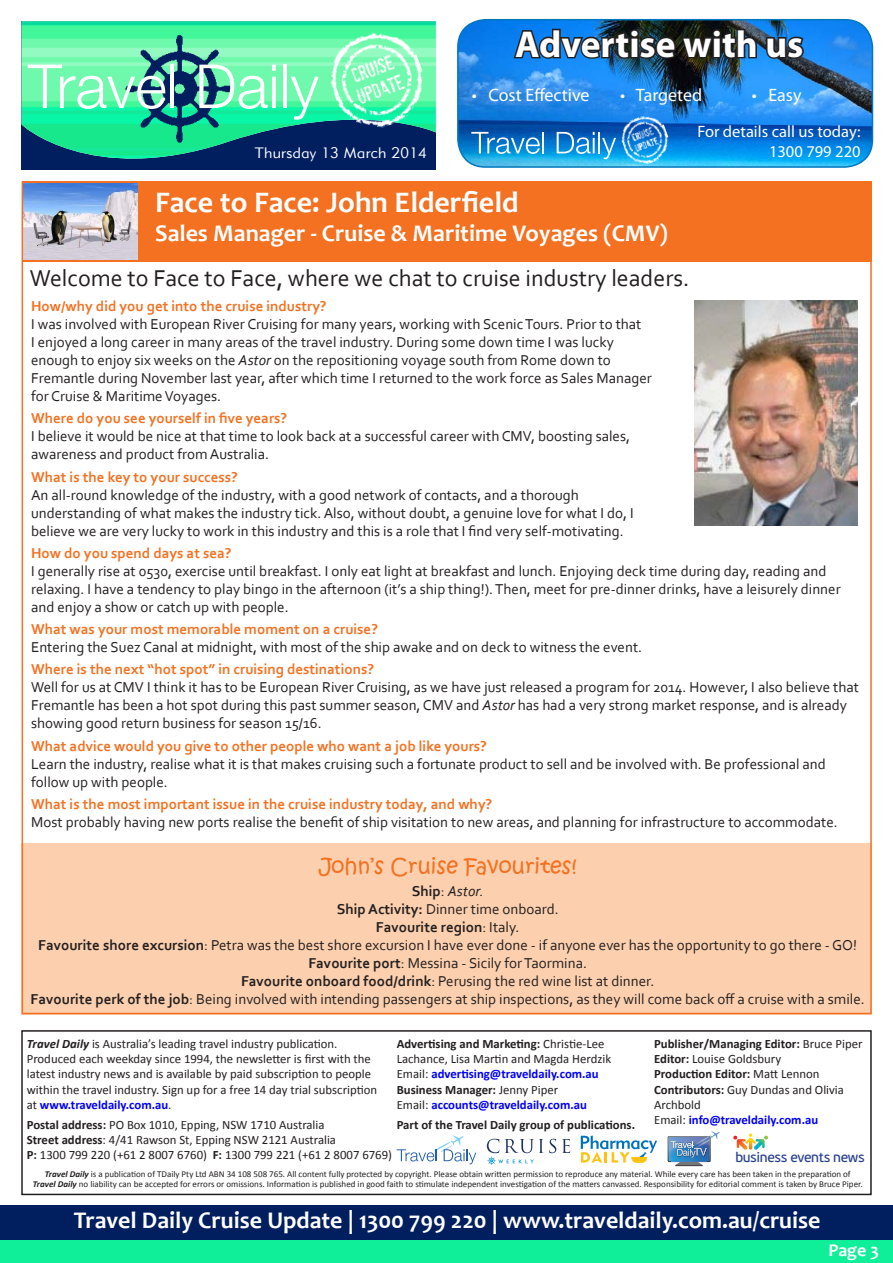
<style>
.page{position:relative;width:893px;height:1263px;background:#fff}
.page>*{position:absolute;margin:0;border:0;box-sizing:border-box;transform-origin:0 0}
.t1{font:700 37.5px "Myriad Pro";color:#fff}
.t2{font:700 30px "Candara";color:#fff}
.t3{font:700 24px "Candara";color:#fff}
.t4{font:24px "Corbel";color:#231f20}
.t5{font:21px "Kristen ITC";color:#f37121}
.t6{font:18px "Myriad Pro";color:#fff}
.t7{font:700 18px "Candara";color:#fff}
.t8{font:16.5px/19.8px "Myriad Pro";color:#fff;text-align:right}
.t9{font:15px/18px "Corbel";color:#231f20}
.t10{font:700 15px "Corbel";color:#f37121}
.t11{font:15px "Geometric 415 TL Light A";letter-spacing:.025em;color:#fff}
.t12{font:13.95px "PF Beau Sans Pro Bbook";letter-spacing:-.03em;color:#253f8e}
.t13{font:12.75px/15.3px "Calibri";color:#231f20}
.t14{font:700 12.75px "Calibri";color:#231f20}
.t15{font:9px/10.8px "Calibri";color:#231f20;text-align:center}
.s1{font-style:italic}
.s2{font-weight:700}
.s3{font-weight:700;color:#00f}
.s4{font-weight:700;font-style:italic}
</style>
<div class="page">
<svg style="left:21px;top:160px;width:415px;height:27px"></svg>
<img style="left:21px;top:21px;width:415px;height:139px">
<img style="left:119px;top:28px;width:119px;height:119px">
<img style="left:319px;top:21px;width:117px;height:118px">
<svg style="left:28px;top:65px;width:138px;height:44px"></svg>
<hr style="left:171px;top:65px;width:3px;height:43px;background:#fff">
<svg style="left:199px;top:65px;width:77px;height:44px"></svg>
<hr style="left:283px;top:65px;width:4px;height:43px;background:#fff">
<svg style="left:291px;top:77px;width:28px;height:42px"></svg>
<div style="left:0;top:1211px;width:893px;height:52px;background:#0fef99"></div>
<div style="left:0;top:1205px;width:893px;height:34px;background:#011e5f"></div>
<div style="left:21px;top:1030px;width:851px;height:165px;border:2px solid #231f20"></div>
<svg style="left:562px;top:1139px;width:8px;height:14px"></svg>
<svg style="left:487px;top:1139px;width:69px;height:26px"></svg>
<svg style="left:668px;top:1131px;width:52px;height:35px"></svg>
<svg style="left:581px;top:1135px;width:76px;height:27px"></svg>
<svg style="left:397px;top:1135px;width:79px;height:29px"></svg>
<svg style="left:733px;top:1133px;width:35px;height:17px"></svg>
<img style="left:458px;top:20px;width:414px;height:147px">
<div style="left:457px;top:19px;width:416px;height:149px;border:2px solid #0077bd;border-radius:28px"></div>
<img style="left:512px;top:18px;width:246px;height:43px">
<svg style="left:765px;top:35px;width:40px;height:25px"></svg>
<img style="left:616px;top:110px;width:59px;height:58px">
<svg style="left:471px;top:132px;width:69px;height:22px;background:#3a91d2"></svg>
<hr style="left:542px;top:132px;width:2px;height:21px;background:#fff">
<svg style="left:557px;top:132px;width:38px;height:22px"></svg>
<hr style="left:598px;top:132px;width:2px;height:21px;background:#fff">
<svg style="left:602px;top:138px;width:14px;height:21px"></svg>
<div style="left:21px;top:844px;width:851px;height:171px;background:#fcd0ae"></div>
<div style="left:22px;top:181px;width:850px;height:81px;background:#f37121"></div>
<img style="left:25px;top:184px;width:112px;height:75px">
<img style="left:694px;top:301px;width:164px;height:224px">
<h1 class="t1" style="left:515px;top:20px;width:290px">Advertise with us</h1>
<p class="t11" style="left:255px;top:143px;width:174px">Thursday 13 March 2014</p>
<p class="t6" style="left:472px;top:84px;width:119px">• Cost Effective</p>
<p class="t6" style="left:620px;top:84px;width:84px">• Targeted</p>
<p class="t6" style="left:752px;top:84px;width:51px">• Easy</p>
<p class="t8" style="left:697px;top:122px;width:165px">For details call us today:<br>1300 799 220</p>
<h2 class="t2" style="left:155px;top:184px;width:365px">Face to Face: John Elderfield</h2>
<h3 class="t3" style="left:155px;top:218px;width:514px">Sales Manager - Cruise &amp; Maritime Voyages (CMV)</h3>
<h3 class="t4" style="left:30px;top:263px;width:661px">Welcome to Face to Face, where we chat to cruise industry leaders.</h3>
<p class="t10" style="left:31px;top:297px;width:297px">How/why did you get into the cruise industry?</p>
<p class="t9" style="left:31px;top:315px;width:622px">I was involved with European River Cruising for many years, working with Scenic Tours. Prior to that<br>I enjoyed a long career in many areas of the travel industry. During some down time I was lucky enough to enjoy six weeks on the <span class="s1">Astor</span> on the repositioning voyage south from Rome down to Fremantle during November last year, after which time I returned to the work force as Sales Manager for Cruise &amp; Maritime Voyages.</p>
<p class="t10" style="left:31px;top:409px;width:258px">Where do you see yourself in five years?</p>
<p class="t9" style="left:31px;top:427px;width:600px">I believe it would be nice at that time to look back at a successful career with CMV, boosting sales, awareness and product from Australia.</p>
<p class="t10" style="left:31px;top:467px;width:208px">What is the key to your success?</p>
<p class="t9" style="left:31px;top:485px;width:604px">An all-round knowledge of the industry, with a good network of contacts, and a thorough understanding of what makes the industry tick. Also, without doubt, a genuine love for what I do, I believe we are very lucky to work in this industry and this is a role that I find very self-motivating.</p>
<p class="t10" style="left:31px;top:543px;width:202px">How do you spend days at sea?</p>
<p class="t9" style="left:31px;top:561px;width:811px">I generally rise at 0530, exercise until breakfast. I only eat light at breakfast and lunch. Enjoying deck time during day, reading and relaxing. I have a tendency to play bingo in the afternoon (it’s a ship thing!). Then, meet for pre-dinner drinks, have a leisurely dinner and enjoy a show or catch up with people.</p>
<p class="t10" style="left:31px;top:620px;width:348px">What was your most memorable moment on a cruise?</p>
<p class="t9" style="left:31px;top:638px;width:613px">Entering the Suez Canal at midnight, with most of the ship awake and on deck to witness the event.</p>
<p class="t10" style="left:31px;top:660px;width:345px">Where is the next “hot spot” in cruising destinations?</p>
<p class="t9" style="left:31px;top:678px;width:829px">Well for us at CMV I think it has to be European River Cruising, as we have just released a program for 2014. However, I also believe that<br>Fremantle has been a hot spot during this past summer season, CMV and <span class="s1">Astor</span> has had a very strong market response, and is already showing good return business for season 15/16.</p>
<p class="t10" style="left:31px;top:736px;width:457px">What advice would you give to other people who want a job like yours?</p>
<p class="t9" style="left:31px;top:754px;width:796px">Learn the industry, realise what it is that makes cruising such a fortunate product to sell and be involved with. Be professional and follow up with people.</p>
<p class="t10" style="left:31px;top:794px;width:462px">What is the most important issue in the cruise industry today, and why?</p>
<p class="t9" style="left:31px;top:812px;width:808px">Most probably having new ports realise the benefit of ship visitation to new areas, and planning for infrastructure to accommodate.</p>
<h3 class="t5" style="left:319px;top:852px;width:260px">John’s Cruise Favourites!</h3>
<p class="t9" style="left:31px;top:882px;width:836px;text-align:center"><span class="s2">Ship</span>: <span class="s1">Astor.<br></span><span class="s2">Ship Activity:</span> Dinner time onboard.<br><span class="s2">Favourite region</span>: Italy.<br><span class="s2">Favourite shore excursion</span>: Petra was the best shore excursion I have ever done - if anyone ever has the opportunity to go there - GO!<br><span class="s2">Favourite port</span>: Messina - Sicily for Taormina.<br><span class="s2">Favourite onboard food/drink</span>: Perusing the red wine list at dinner.<br><span class="s2">Favourite perk of the job</span>: Being involved with intending passengers at ship inspections, as they will come back off a cruise with a smile.</p>
<p class="t13" style="left:654px;top:1036px;width:210px"><span class="s2">Publisher/Managing Editor:</span> Bruce Piper<br><span class="s2">Editor:</span> Louise Goldsbury<br><span class="s2">Production Editor:</span> Matt Lennon<br><span class="s2">Contributors:</span> Guy Dundas and Olivia<br>Archbold<br>Email: <span class="s3">info@traveldaily.com.au</span></p>
<p class="t13" style="left:27px;top:1036px;width:352px"><span class="s4">Travel Daily</span> is Australia’s leading travel industry publication.<br>Produced each weekday since 1994, the newsletter is first with the latest industry news and is available by paid subscription to people within the travel industry. Sign up for a free 14 day trial subscription at <span class="s3">www.traveldaily.com.au</span>.</p>
<p class="t13" style="left:27px;top:1117px;width:367px"><span class="s2">Postal address:</span> PO Box 1010, Epping, NSW 1710 Australia<br><span class="s2">Street address</span>: 4/41 Rawson St, Epping NSW 2121 Australia<br><span class="s2">P:</span> 1300 799 220 (+61 2 8007 6760) <span class="s2">F:</span> 1300 799 221 (+61 2 8007 6769)</p>
<p class="t15" style="left:33px;top:1168px;width:831px"><span class="s4">Travel Daily</span> is a publication of TDaily Pty Ltd ABN 34 108 508 765. All content fully protected by copyright. Please obtain written permission to reproduce any material. While every care has been taken in the preparation of<br><span class="s4">Travel Daily</span> no liability can be accepted for errors or omissions. Information is published in good faith to stimulate independent investigation of the matters canvassed. Responsibility for editorial comment is taken by Bruce Piper.</p>
<p class="t13" style="left:397px;top:1036px;width:216px"><span class="s2">Advertising and Marketing:</span> Christie-Lee Lachance, Lisa Martin and Magda Herdzik Email: <span class="s3">advertising@traveldaily.com.au </span><span class="s2">Business Manager:</span> Jenny Piper<br>Email: <span class="s3">accounts@traveldaily.com.au</span></p>
<p class="t14" style="left:397px;top:1116px;width:240px">Part of the Travel Daily group of publications.</p>
<p class="t12" style="left:735px;top:1148px;width:131px">business events news</p>
<h3 class="t3" style="left:74px;top:1205px;width:748px">Travel Daily Cruise Update | 1300 799 220 | www.traveldaily.com.au/cruise</h3>
<p class="t7" style="left:828px;top:1238px;width:52px">Page 3</p>
</div>
